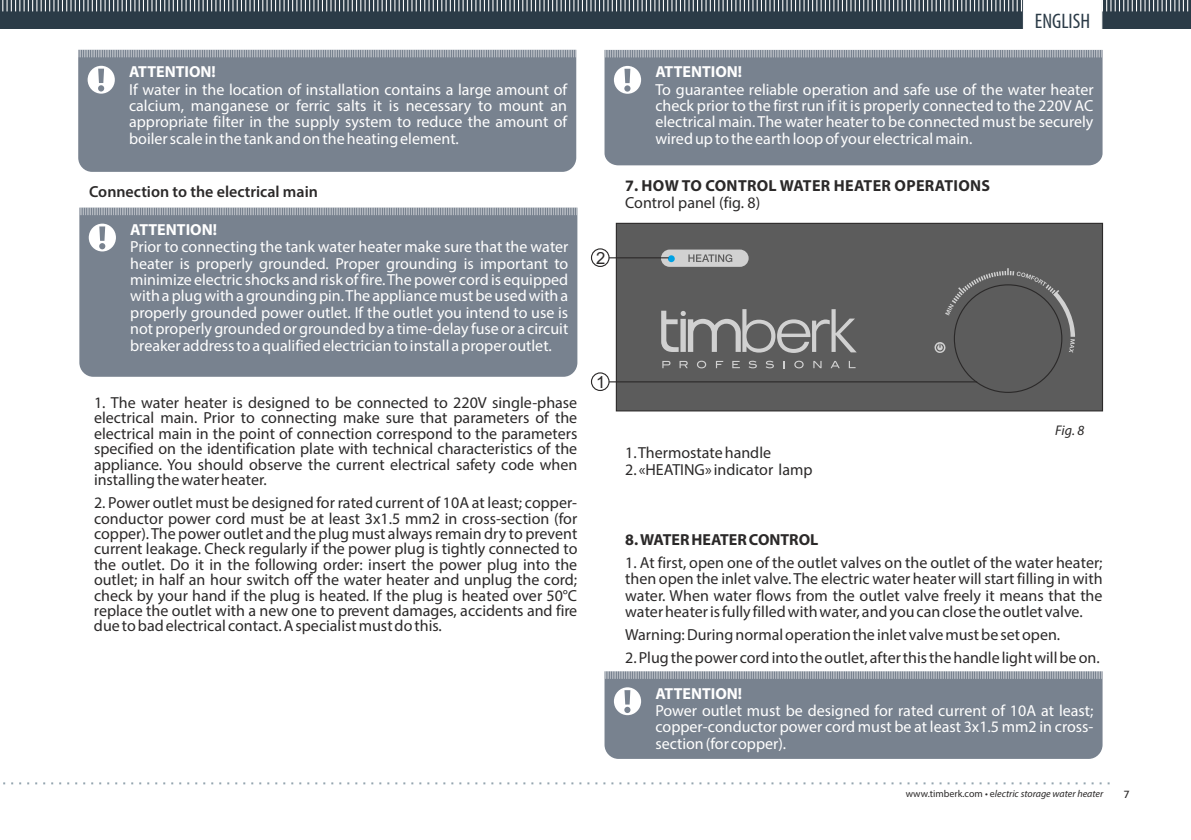
<style>
.page{position:relative;width:1191px;height:840px;background:#fff}
.page>*{position:absolute;margin:0;border:0;box-sizing:border-box;transform-origin:0 0}
.t1{font:condensed 21px "Myriad Pro";color:#2b3b47}
.t2{font:16.6px "Arial";color:#2b2929}
.t3{font:16px/15.4px "Myriad Pro";color:#2b2929;text-align:justify}
.t4{font:16px/16.4px "Myriad Pro";color:#fff;text-align:justify}
.t5{font:700 16px "Myriad Pro";letter-spacing:.005em;color:#2b2929}
.t6{font:700 16px "Myriad Pro";color:#fff}
.t7{font:600 16px "Myriad Pro";color:#2b2929}
.t8{font:italic 14px "Myriad Pro";color:#2b2929}
.t9{font:italic 10px "Myriad Pro";color:#2b2929}
.t10{font:500 10px "Daxline Cyr TF";color:#2b2929}
.s1{font-style:normal}
</style>
<div class="page">
<div style="left:78px;top:50px;width:498px;height:122px;background:#78828f"></div>
<svg style="left:79px;top:49px;width:496px;height:8px;background:#a2a9b2"></svg>
<div style="left:88px;top:66px;width:27px;height:28px;background:#fff;border-radius:50%"></div>
<svg style="left:98px;top:69px;width:6px;height:22px"></svg>
<div style="left:79px;top:207px;width:498px;height:169px;background:#78828f"></div>
<svg style="left:80px;top:207px;width:496px;height:8px;background:#a0a7b0"></svg>
<div style="left:89px;top:223px;width:27px;height:28px;background:#fff;border-radius:50%"></div>
<svg style="left:99px;top:226px;width:6px;height:23px"></svg>
<div style="left:604px;top:50px;width:498px;height:115px;background:#78828f"></div>
<svg style="left:605px;top:50px;width:496px;height:7px;background:#99a0aa"></svg>
<div style="left:614px;top:66px;width:27px;height:28px;background:#fff;border-radius:50%"></div>
<svg style="left:624px;top:69px;width:6px;height:23px"></svg>
<div style="left:604px;top:671px;width:498px;height:87px;background:#78828f"></div>
<svg style="left:605px;top:671px;width:496px;height:7px;background:#9da4ae"></svg>
<div style="left:614px;top:687px;width:27px;height:27px;background:#fff;border-radius:50%"></div>
<svg style="left:624px;top:690px;width:6px;height:22px"></svg>
<div style="left:615px;top:222px;width:488px;height:190px;background:#5c5c5c"></div>
<svg style="left:661px;top:249px;width:87px;height:18px;background:#bbbcbc"></svg>
<svg style="left:661px;top:309px;width:195px;height:44px;background:#808080"></svg>
<svg style="left:662px;top:361px;width:8px;height:7px"></svg>
<svg style="left:679px;top:361px;width:9px;height:7px"></svg>
<svg style="left:697px;top:360px;width:9px;height:8px"></svg>
<svg style="left:716px;top:361px;width:7px;height:7px"></svg>
<svg style="left:732px;top:361px;width:8px;height:7px"></svg>
<svg style="left:748px;top:360px;width:9px;height:8px"></svg>
<svg style="left:765px;top:360px;width:9px;height:8px"></svg>
<svg style="left:794px;top:360px;width:9px;height:8px"></svg>
<svg style="left:813px;top:361px;width:8px;height:7px"></svg>
<svg style="left:830px;top:361px;width:9px;height:7px"></svg>
<svg style="left:848px;top:361px;width:7px;height:7px"></svg>
<svg style="left:934px;top:268px;width:141px;height:85px;background:#606060"></svg>
<div style="left:668px;top:255px;width:7px;height:7px;background:#00a1e3;border-radius:50%"></div>
<hr style="left:609px;top:257px;width:59px;height:1px;background:#2b2929">
<div style="left:591px;top:248px;width:18px;height:19px;border:1px solid #2b2929;border-radius:50%"></div>
<hr style="left:609px;top:381px;width:368px;height:1px;background:#2b2929">
<div style="left:591px;top:372px;width:18px;height:19px;border:1px solid #2b2929;border-radius:50%"></div>
<svg style="left:0;top:0;width:1191px;height:29px;background:#4c5a64"></svg>
<svg style="left:3px;top:782px;width:1107px;height:2px"></svg>
<p class="t6" style="left:129px;top:65px;width:88px">ATTENTION!</p>
<p class="t4" style="left:129px;top:82px;width:439px">If water in the location of installation contains a large amount of calcium, manganese or ferric salts it is necessary to mount an appropriate filter in the supply system to reduce the amount of boiler scale in the tank and on the heating element.</p>
<p class="t7" style="left:89px;top:185px;width:230px">Connection to the electrical main</p>
<p class="t6" style="left:130px;top:223px;width:88px">ATTENTION!</p>
<p class="t4" style="left:130px;top:240px;width:440px">Prior to connecting the tank water heater make sure that the water heater is properly grounded. Proper grounding is important to minimize electric shocks and risk of fire. The power cord is equipped with a plug with a grounding pin. The appliance must be used with a properly grounded power outlet. If the outlet you intend to use is not properly grounded or grounded by a time-delay fuse or a circuit breaker address to a qualified electrician to install a proper outlet.</p>
<p class="t3" style="left:94px;top:396px;width:485px">1. The water heater is designed to be connected to 220V single-phase electrical main. Prior to connecting make sure that parameters of the electrical main in the point of connection correspond to the parameters specified on the identification plate with technical characteristics of the appliance. You should observe the current electrical safety code when installing the water heater.</p>
<p class="t3" style="left:94px;top:496px;width:485px">2. Power outlet must be designed for rated current of 10A at least; copper&shy;conductor power cord must be at least 3x1.5 mm2 in cross-section (for copper). The power outlet and the plug must always remain dry to prevent current leakage. Check regularly if the power plug is tightly connected to the outlet. Do it in the following order: insert the power plug into the outlet; in half an hour switch off the water heater and unplug the cord; check by your hand if the plug is heated. If the plug is heated over 50°C replace the outlet with a new one to prevent damages, accidents and fire due to bad electrical contact. A specialist must do this.</p>
<p class="t2" style="left:596px;top:251px;width:11px">2</p>
<p class="t2" style="left:596px;top:375px;width:11px">1</p>
<h1 class="t1" style="left:1035px;top:12px;width:57px">ENGLISH</h1>
<p class="t6" style="left:655px;top:65px;width:88px">ATTENTION!</p>
<p class="t4" style="left:655px;top:82px;width:440px">To guarantee reliable operation and safe use of the water heater check prior to the first run if it is properly connected to the 220V AC electrical main. The water heater to be connected must be securely wired up to the earth loop of your electrical main.</p>
<p class="t5" style="left:625px;top:179px;width:366px">7. HOW TO CONTROL WATER HEATER OPERATIONS</p>
<p class="t3" style="left:625px;top:196px;width:137px">Control panel (fig. 8)</p>
<p class="t3" style="left:625px;top:446px;width:147px">1. Thermostate handle</p>
<p class="t3" style="left:625px;top:463px;width:189px">2. «HEATING» indicator lamp</p>
<p class="t8" style="left:1055px;top:424px;width:31px">Fig. 8</p>
<p class="t5" style="left:625px;top:532px;width:195px">8. WATER HEATER CONTROL</p>
<p class="t3" style="left:625px;top:555px;width:479px;line-height:16.4px">1. At first, open one of the outlet valves on the outlet of the water heater; then open the inlet valve. The electric water heater will start filling in with water. When water flows from the outlet valve freely it means that the water heater is fully filled with water, and you can close the outlet valve.</p>
<p class="t3" style="left:625px;top:628px;width:436px">Warning: During normal operation the inlet valve must be set open.</p>
<p class="t3" style="left:625px;top:651px;width:476px">2. Plug the power cord into the outlet, after this the handle light will be on.</p>
<p class="t6" style="left:655px;top:686px;width:88px">ATTENTION!</p>
<p class="t4" style="left:655px;top:703px;width:439px">Power outlet must be designed for rated current of 10A at least; copper-conductor power cord must be at least 3x1.5 mm2 in cross&shy;section (for copper).</p>
<p class="t9" style="left:905px;top:789px;width:199px"><span class="s1">www.timberk.com e</span>lectric storage water heater</p>
<p class="t10" style="left:1123px;top:789px;width:7px">7</p>
</div>
